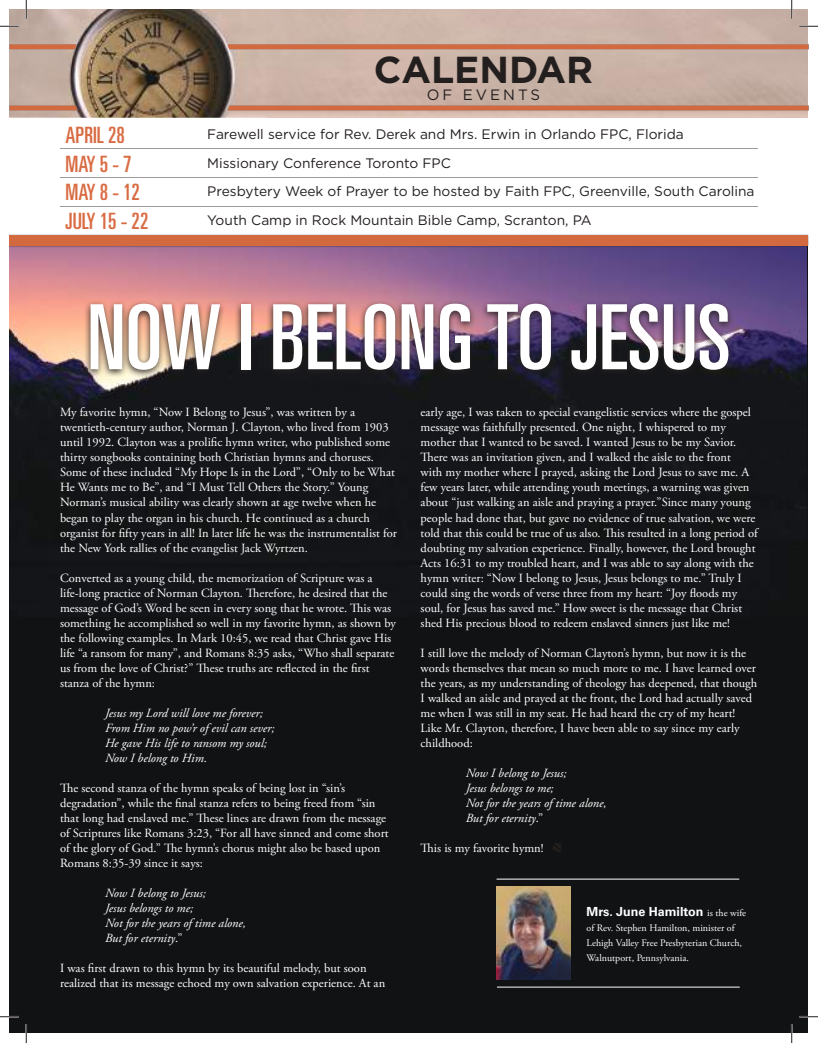
<style>
.page{position:relative;width:818px;height:1043px;background:#fff}
.page>*{position:absolute;margin:0;border:0;box-sizing:border-box;transform-origin:0 0}
.t1{font:ultra-condensed 90px "Univers";color:#fff}
.t2{font:700 37.5px "Gotham";color:#241f1f}
.t3{font:ultra-condensed 22.5px/28.8px "Univers";color:#d96b42}
.t4{font:15px "Gotham";letter-spacing:.2em;color:#241f1f}
.t5{font:13.75px/28.8px "Gotham";color:#241f1f}
.t6{font:12.5px/15px "Adobe Garamond Pro";color:#fff}
.t7{font:italic 12.5px/15px "Adobe Garamond Pro";color:#fff}
.t8{font:700 12.5px "Univers";color:#fff}
.t9{font:10px/15px "Adobe Garamond Pro";color:#fff}
.s1{font-style:normal}
.s2{font-family:"Adobe Garamond Pro";font-weight:400;font-size:10px}
</style>
<div class="page">
<div style="left:9px;top:240px;width:798px;height:792px;background:#111213"></div>
<img style="left:9px;top:247px;width:797px;height:262px">
<hr style="left:60px;top:148px;width:698px;height:1px;background:#241f1f">
<hr style="left:60px;top:177px;width:698px;height:1px;background:#241f1f">
<hr style="left:60px;top:206px;width:698px;height:1px;background:#241f1f">
<img style="left:9px;top:9px;width:347px;height:108px">
<img style="left:227px;top:105px;width:581px;height:5px">
<img style="left:227px;top:44px;width:581px;height:5px">
<img style="left:9px;top:105px;width:69px;height:5px">
<img style="left:9px;top:44px;width:68px;height:5px">
<div style="left:9px;top:234px;width:799px;height:13px;background:#d3693e"></div>
<svg style="left:553px;top:843px;width:8px;height:8px"></svg>
<img style="left:496px;top:886px;width:74px;height:93px">
<hr style="left:496px;top:878px;width:243px;height:1px;background:#fff">
<hr style="left:497px;top:986px;width:242px;height:1px;background:#fff">
<div style="left:84px;top:300px;width:651px;height:79px;background:#241f1f;opacity:.9"></div>
<svg style="left:0;top:25px;width:19px;height:2px"></svg>
<svg style="left:799px;top:25px;width:19px;height:2px"></svg>
<svg style="left:0;top:1015px;width:19px;height:2px"></svg>
<svg style="left:799px;top:1015px;width:19px;height:2px"></svg>
<svg style="left:25px;top:0;width:2px;height:19px"></svg>
<svg style="left:25px;top:1024px;width:2px;height:18px"></svg>
<svg style="left:790px;top:0;width:2px;height:19px"></svg>
<svg style="left:790px;top:1024px;width:2px;height:18px"></svg>
<h3 class="t3" style="left:66px;top:120px;width:84px">APRIL 28<br>MAY 5 - 7<br>MAY 8 - 12<br>JULY 15 - 22</h3>
<h2 class="t2" style="left:374px;top:44px;width:221px">CALENDAR</h2>
<p class="t4" style="left:427px;top:85px;width:115px">OF EVENTS</p>
<p class="t5" style="left:207px;top:119px;width:548px">Farewell service for Rev. Derek and Mrs. Erwin in Orlando FPC, Florida Missionary Conference Toronto FPC<br>Presbytery Week of Prayer to be hosted by Faith FPC, Greenville, South Carolina Youth Camp in Rock Mountain Bible Camp, Scranton, PA</p>
<h1 class="t1" style="left:87px;top:286px;width:645px">NOW I BELONG TO JESUS</h1>
<p class="t6" style="left:60px;top:405px;width:338px">My favorite hymn, “Now I Belong to Jesus”, was written by a twentieth-century author, Norman J. Clayton, who lived from 1903 until 1992. Clayton was a prolific hymn writer, who published some thirty songbooks containing both Christian hymns and choruses.<br>Some of these included “My Hope Is in the Lord”, “Only to be What He Wants me to Be”, and “I Must Tell Others the Story.” Young Norman’s musical ability was clearly shown at age twelve when he began to play the organ in his church. He continued as a church organist for fifty years in all! In later life he was the instrumentalist for the New York rallies of the evangelist Jack Wyrtzen.</p>
<p class="t6" style="left:60px;top:570px;width:337px">Converted as a young child, the memorization of Scripture was a life-long practice of Norman Clayton. Therefore, he desired that the message of God’s Word be seen in every song that he wrote. This was something he accomplished so well in my favorite hymn, as shown by the following examples. In Mark 10:45, we read that Christ gave His life “a ransom for many”, and Romans 8:35 asks, “Who shall separate us from the love of Christ?” These truths are reflected in the first stanza of the hymn:</p>
<p class="t7" style="left:105px;top:705px;width:171px">Jesus my Lord will love me forever;<br>From Him no pow’r of evil can sever;<br>He gave His life to ransom my soul;<br>Now I belong to Him<span class="s1">.</span></p>
<p class="t6" style="left:60px;top:780px;width:330px">The second stanza of the hymn speaks of being lost in “sin’s degradation”, while the final stanza refers to being freed from “sin that long had enslaved me.” These lines are drawn from the message of Scriptures like Romans 3:23, “For all have sinned and come short of the glory of God.” The hymn’s chorus might also be based upon Romans 8:35-39 since it says:</p>
<p class="t7" style="left:105px;top:885px;width:142px">Now I belong to Jesus;<br>Jesus belongs to me;<br>Not for the years of time alone,<br>But for eternity<span class="s1">.”</span></p>
<p class="t6" style="left:60px;top:960px;width:327px">I was first drawn to this hymn by its beautiful melody, but soon realized that its message echoed my own salvation experience. At an</p>
<p class="t6" style="left:420px;top:405px;width:338px">early age, I was taken to special evangelistic services where the gospel message was faithfully presented. One night, I whispered to my mother that I wanted to be saved. I wanted Jesus to be my Savior.<br>There was an invitation given, and I walked the aisle to the front<br>with my mother where I prayed, asking the Lord Jesus to save me. A few years later, while attending youth meetings, a warning was given about “just walking an aisle and praying a prayer.”Since many young people had done that, but gave no evidence of true salvation, we were told that this could be true of us also. This resulted in a long period of doubting my salvation experience. Finally, however, the Lord brought Acts 16:31 to my troubled heart, and I was able to say along with the hymn writer: “Now I belong to Jesus, Jesus belongs to me.” Truly I could sing the words of verse three from my heart: “Joy floods my soul, for Jesus has saved me.” How sweet is the message that Christ shed His precious blood to redeem enslaved sinners just like me!</p>
<p class="t6" style="left:420px;top:645px;width:338px">I still love the melody of Norman Clayton’s hymn, but now it is the words themselves that mean so much more to me. I have learned over the years, as my understanding of theology has deepened, that though I walked an aisle and prayed at the front, the Lord had actually saved me when I was still in my seat. He had heard the cry of my heart!<br>Like Mr. Clayton, therefore, I have been able to say since my early childhood:</p>
<p class="t7" style="left:465px;top:765px;width:142px">Now I belong to Jesus;<br>Jesus belongs to me;<br>Not for the years of time alone,<br>But for eternity<span class="s1">.”</span></p>
<p class="t6" style="left:420px;top:840px;width:124px">This is my favorite hymn!</p>
<p class="t8" style="left:586px;top:904px;width:161px">Mrs. June Hamilton <span class="s2">is the wife</span></p>
<p class="t9" style="left:586px;top:920px;width:157px">of Rev. Stephen Hamilton, minister of<br>Lehigh Valley Free Presbyterian Church,<br>Walnutport, Pennsylvania.</p>
</div>
